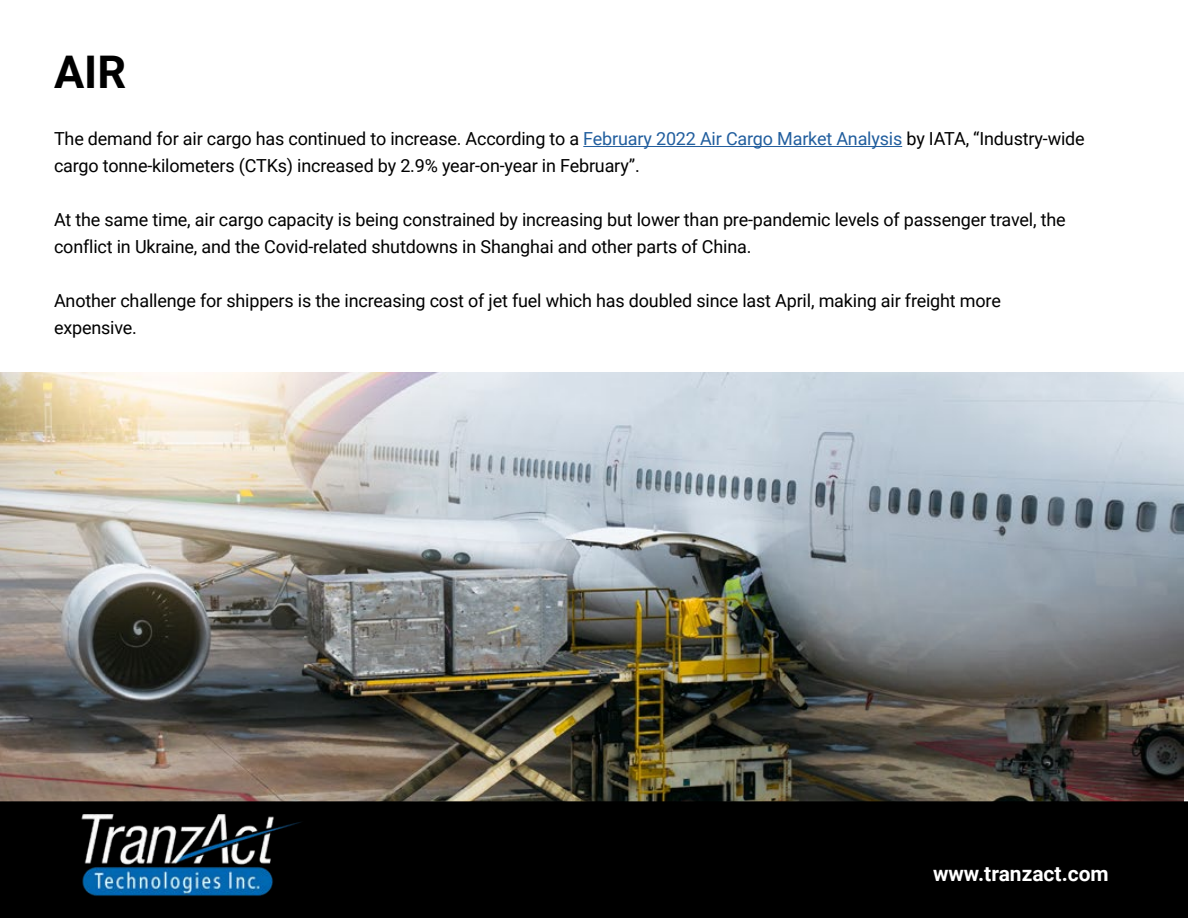
<style>
.page{position:relative;width:1188px;height:918px;background:#fff}
.page>*{position:absolute;margin:0;border:0;box-sizing:border-box;transform-origin:0 0}
.t1{font:700 45px "Roboto";color:#000}
.t2{font:700 21px "Roboto";color:#fff}
.t3{font:18px/27px "Roboto";letter-spacing:-.01em;color:#000}
.s1{color:#215e9e}
</style>
<div class="page">
<img style="left:0;top:373px;width:1184px;height:428px">
<div style="left:0;top:801px;width:1188px;height:117px;background:#000"></div>
<img style="left:73px;top:815px;width:249px;height:93px">
<hr style="left:583px;top:146px;width:319px;height:1px;background:#215e9e">
<h1 class="t1" style="left:54px;top:40px;width:74px">AIR</h1>
<p class="t3" style="left:54px;top:125px;width:1032px">The demand for air cargo has continued to increase. According to a <span class="s1">February 2022 Air Cargo Market Analysis</span> by IATA, “Industry-wide cargo tonne-kilometers (CTKs) increased by 2.9% year-on-year in February”.</p>
<p class="t3" style="left:54px;top:206px;width:1013px">At the same time, air cargo capacity is being constrained by increasing but lower than pre-pandemic levels of passenger travel, the conflict in Ukraine, and the Covid-related shutdowns in Shanghai and other parts of China.</p>
<p class="t3" style="left:54px;top:287px;width:948px">Another challenge for shippers is the increasing cost of jet fuel which has doubled since last April, making air freight more expensive.</p>
<p class="t2" style="left:933px;top:859px;width:177px">www.tranzact.com</p>
</div>
